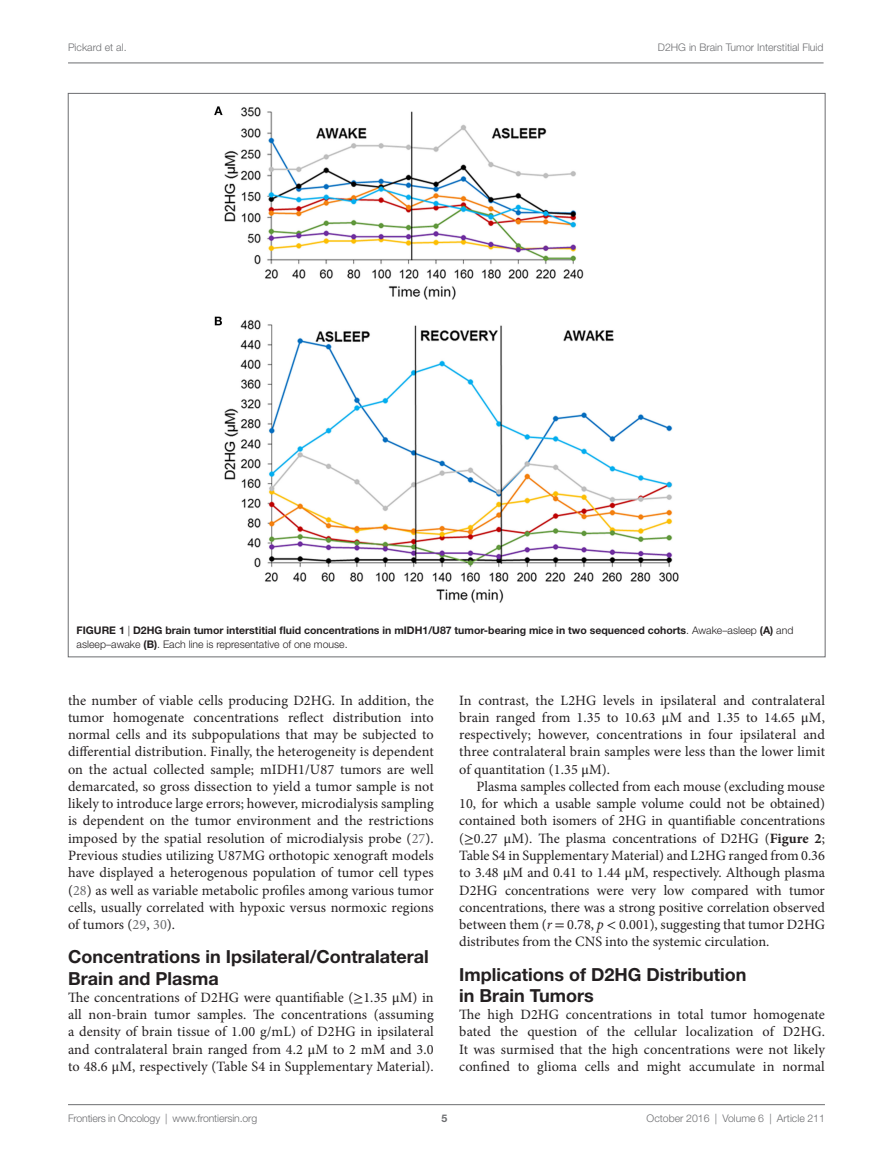
<style>
.page{position:relative;width:893px;height:1170px;background:#fff}
.page>*{position:absolute;margin:0;border:0;box-sizing:border-box;transform-origin:0 0}
.t1{font:700 18px/21px "Helvetica Neue LT Std";color:#231f20}
.t2{font:14.25px/17.2px "Minion Pro";color:#231f20;text-align:justify}
.t3{font:700 10.5px/14.2px "Helvetica Neue LT Std";color:#231f20}
.t4{font:300 10.5px "Helvetica Neue LT Std";color:#6c6d70}
.t5{font:700 10.5px "Helvetica Neue LT Std";color:#6c6d70}
.s1{font-weight:300}
.s2{color:#6c6d70}
.s3{font-family:"STIX General"}
.s4{font-weight:700}
.s5{font-style:italic}
</style>
<div class="page">
<img style="left:214px;top:106px;width:465px;height:497px">
<hr style="left:68px;top:1104px;width:757px;height:1px;background:#6c6d70">
<hr style="left:68px;top:63px;width:755px;height:1px;background:#6c6d70">
<p class="t4" style="left:68px;top:41px;width:60px">Pickard et al.</p>
<p class="t4" style="left:658px;top:41px;width:167px">D2HG in Brain Tumor Interstitial Fluid</p>
<p class="t3" style="left:77px;top:623px;width:718px">FIG URE 1 <span class="s1">|</span> D2HG brain tumor interstitial fluid concentrations in mIDH1/U87 tumor-bearing mice in two sequenced cohorts<span class="s1">. Awake–asleep</span> (A) <span class="s1">and asleep–awake</span> (B)<span class="s1">. Each line is representative of one mouse.</span></p>
<p class="t2" style="left:68px;top:691px;width:367px">the number of viable cells producing D2HG. In addition, the tumor homogenate concentrations reflect distribution into normal cells and its subpopulations that may be subjected to differential distribution. Finally, the heterogeneity is dependent on the actual collected sample; mIDH1/U87 tumors are well demarcated, so gross dissection to yield a tumor sample is not likely to introduce large errors; however, microdialysis sampling is dependent on the tumor environment and the restrictions imposed by the spatial resolution of microdialysis probe (<span class="s2">27</span>).<br>Previous studies utilizing U87MG orthotopic xenograft models have displayed a heterogenous population of tumor cell types (<span class="s2">28</span>) as well as variable metabolic profiles among various tumor cells, usually correlated with hypoxic versus normoxic regions of tumors (<span class="s2">29</span>, <span class="s2">30</span>).</p>
<p class="t1" style="left:68px;top:946px;width:362px">Concentrations in Ipsilateral/Contralateral<br>Brain and Plasma</p>
<p class="t2" style="left:68px;top:988px;width:367px">The concentrations of D2HG were quantifiable (<span class="s3">≥</span>1.35 <span class="s3">μ</span>M) in all non-brain tumor samples. The concentrations (assuming a density of brain tissue of 1.00 g/mL) of D2HG in ipsilateral and contralateral brain ranged from 4.2 <span class="s3">μ</span>M to 2 mM and 3.0 to 48.6 <span class="s3">μ</span>M, respectively (Table S4 in Supplementary Material).</p>
<p class="t2" style="left:459px;top:691px;width:367px">In contrast, the L2HG levels in ipsilateral and contralateral brain ranged from 1.35 to 10.63 <span class="s3">μ</span>M and 1.35 to 14.65 <span class="s3">μ</span>M, respectively; however, concentrations in four ipsilateral and three contralateral brain samples were less than the lower limit of quantitation (1.35 <span class="s3">μ</span>M).</p>
<p class="t2" style="left:459px;top:777px;width:367px;text-indent:17px">Plasma samples collected from each mouse (excluding mouse 10, for which a usable sample volume could not be obtained) contained both isomers of 2HG in quantifiable concentrations (<span class="s3">≥</span>0.27 <span class="s3">μ</span>M). The plasma concentrations of D2HG (<span class="s4">Figure 2</span>; Table S4 in Supplementary Material) and L2HG ranged from 0.36 to 3.48 <span class="s3">μ</span>M and 0.41 to 1.44 <span class="s3">μ</span>M, respectively. Although plasma D2HG concentrations were very low compared with tumor concentrations, there was a strong positive correlation observed between them (<span class="s5">r</span> <span class="s3">=</span> 0.78, <span class="s5">p</span> <span class="s3">&lt;</span> 0.001), suggesting that tumor D2HG distributes from the CNS into the systemic circulation.</p>
<p class="t1" style="left:459px;top:963px;width:289px">Implications of D2HG Distribution in Brain Tumors</p>
<p class="t2" style="left:459px;top:1005px;width:367px">The high D2HG concentrations in total tumor homogenate bated the question of the cellular localization of D2HG.<br>It was surmised that the high concentrations were not likely confined to glioma cells and might accumulate in normal</p>
<p class="t4" style="left:68px;top:1111px;width:191px">Frontiers in Oncology | www.frontiersin.org</p>
<p class="t4" style="left:647px;top:1111px;width:180px">October 2016 | Volume 6 | Article 211</p>
<p class="t5" style="left:441px;top:1111px;width:7px">5</p>
</div>
